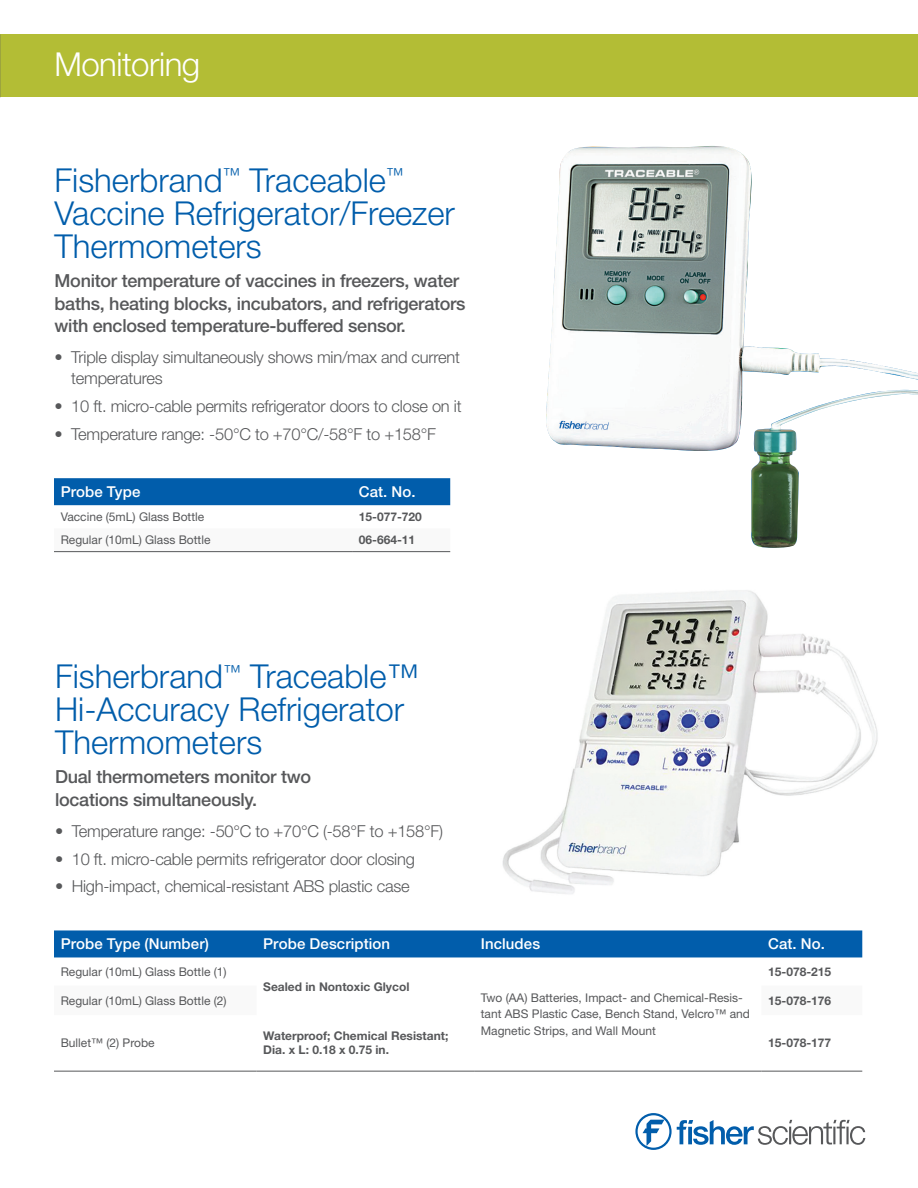
<style>
.page{position:relative;width:918px;height:1188px;background:#fff}
.page>*{position:absolute;margin:0;border:0;box-sizing:border-box;transform-origin:0 0}
.t1{font:300 33px/33px "Helvetica Neue LT Std";color:#015dab}
.t2{font:300 33px "Helvetica Neue LT Std";letter-spacing:-.015em;color:#fff}
.t3{font:500 18px/22.5px "Helvetica Neue LT Std";letter-spacing:-.015em;color:#57585a}
.t4{font:300 16.5px/21px "Helvetica Neue LT Std";letter-spacing:-.015em;color:#57585a}
.t5{font:500 15px "Helvetica Neue LT Std";letter-spacing:.01em;color:#fff}
.t6{font:12px/16.5px "Helvetica Neue LT Std";color:#57585a}
.t7{font:700 12px/14.4px "Helvetica Neue LT Std";color:#57585a}
</style>
<div class="page">
<img style="left:502px;top:590px;width:376px;height:352px">
<img style="left:546px;top:146px;width:372px;height:402px">
<div style="left:0;top:34px;width:918px;height:64px;background:#b3bd35"></div>
<svg style="left:635px;top:1113px;width:230px;height:37px"></svg>
<div style="left:54px;top:930px;width:808px;height:27px;background:#015dab"></div>
<hr style="left:54px;top:1071px;width:203px;height:1px;background:#57585a">
<hr style="left:257px;top:1071px;width:217px;height:1px;background:#57585a">
<hr style="left:761px;top:1071px;width:101px;height:1px;background:#57585a">
<hr style="left:474px;top:1071px;width:287px;height:1px;background:#57585a">
<div style="left:54px;top:478px;width:396px;height:27px;background:#015dab"></div>
<hr style="left:54px;top:551px;width:298px;height:1px;background:#57585a">
<hr style="left:352px;top:551px;width:98px;height:1px;background:#57585a">
<h1 class="t2" style="left:54px;top:44px;width:147px">Monitoring</h1>
<h1 class="t1" style="left:55px;top:163px;width:402px">Fisherbrand<sup>™</sup> Traceable<sup>™<br></sup>Vaccine Refrigerator/Freezer<br>Thermometers</h1>
<p class="t3" style="left:55px;top:269px;width:413px">Monitor temperature of vaccines in freezers, water baths, heating blocks, incubators, and refrigerators with enclosed temperature-buffered sensor.</p>
<p class="t4" style="left:71px;top:347px;width:390px;text-indent:-17px">• Triple display simultaneously shows min/max and current temperatures</p>
<p class="t4" style="left:55px;top:395px;width:409px">• 10 ft. micro-cable permits refrigerator doors to close on it</p>
<p class="t4" style="left:55px;top:423px;width:383px">• Temperature range: -50°C to +70°C/-58°F to +158°F</p>
<p class="t5" style="left:61px;top:483px;width:81px">Probe Type</p>
<p class="t5" style="left:359px;top:483px;width:58px">Cat. No.</p>
<p class="t6" style="left:61px;top:508px;width:145px">Vaccine (5mL) Glass Bottle</p>
<p class="t7" style="left:359px;top:509px;width:65px">15-077-720</p>
<p class="t6" style="left:61px;top:532px;width:151px">Regular (10mL) Glass Bottle</p>
<p class="t7" style="left:359px;top:532px;width:58px">06-664-11</p>
<h1 class="t1" style="left:55px;top:659px;width:366px">Fisherbrand<sup>™</sup> Traceable™<br>Hi-Accuracy Refrigerator<br>Thermometers</h1>
<p class="t3" style="left:55px;top:765px;width:258px">Dual thermometers monitor two locations simultaneously.</p>
<p class="t4" style="left:55px;top:820px;width:390px">• Temperature range: -50°C to +70°C (-58°F to +158°F)</p>
<p class="t4" style="left:55px;top:848px;width:361px">• 10 ft. micro-cable permits refrigerator door closing</p>
<p class="t4" style="left:55px;top:876px;width:356px">• High-impact, chemical-resistant ABS plastic case</p>
<p class="t5" style="left:61px;top:935px;width:150px">Probe Type (Number)</p>
<p class="t5" style="left:263px;top:935px;width:128px">Probe Description</p>
<p class="t5" style="left:481px;top:935px;width:61px">Includes</p>
<p class="t5" style="left:768px;top:935px;width:58px">Cat. No.</p>
<p class="t6" style="left:61px;top:963px;width:168px">Regular (10mL) Glass Bottle (1)</p>
<p class="t7" style="left:263px;top:979px;width:148px">Sealed in Nontoxic Glycol</p>
<p class="t6" style="left:481px;top:989px;width:271px">Two (AA) Batteries, Impact- and Chemical-Resis&shy;tant ABS Plastic Case, Bench Stand, Velcro™ and<br>Magnetic Strips, and Wall Mount</p>
<p class="t7" style="left:768px;top:964px;width:65px">15-078-215</p>
<p class="t6" style="left:61px;top:992px;width:168px">Regular (10mL) Glass Bottle (2)</p>
<p class="t7" style="left:768px;top:993px;width:65px">15-078-176</p>
<p class="t6" style="left:61px;top:1035px;width:95px">Bullet™ (2) Probe</p>
<p class="t7" style="left:263px;top:1028px;width:187px">Waterproof; Chemical Resistant;<br>Dia. x L: 0.18 x 0.75 in.</p>
<p class="t7" style="left:768px;top:1036px;width:65px">15-078-177</p>
</div>
